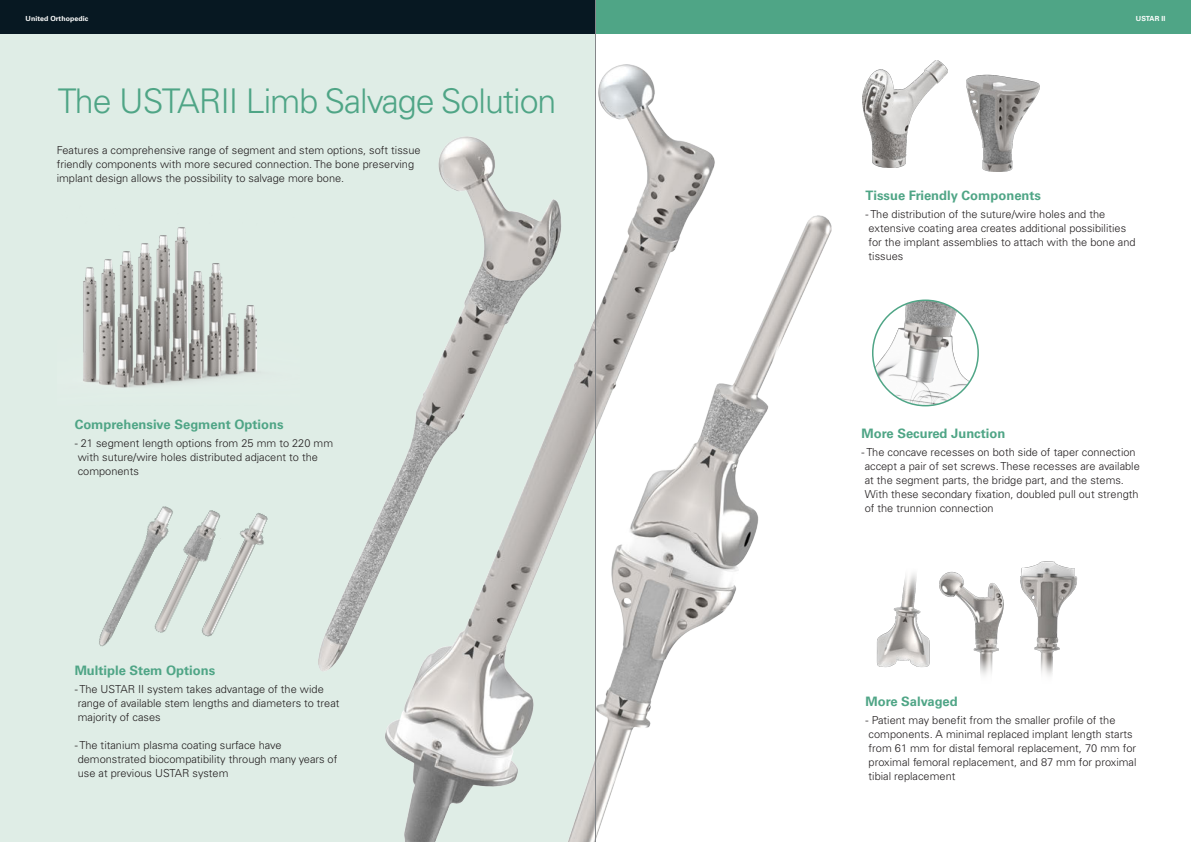
<style>
.page{position:relative;width:1191px;height:842px;background:#fff}
.page>*{position:absolute;margin:0;border:0;box-sizing:border-box;transform-origin:0 0}
.大標{font:300 34px "Univers LT Pro 45";letter-spacing:-.03em;color:#4fa586}
.小標{font:700 13px "Univers LT Pro 65";color:#4fa586}
.內文{font:300 11px/14px "Univers LT Pro 45";color:#231f20}
.t1{font:700 7px "Univers LT Pro 65";letter-spacing:.01em;color:#fff}
</style>
<div class="page">
<div style="left:0;top:0;width:595px;height:34px;background:#071822"></div>
<div style="left:595px;top:0;width:596px;height:34px;background:#4fa586"></div>
<img style="left:876px;top:561px;width:202px;height:115px">
<div style="left:0;top:34px;width:596px;height:808px;background:#dfede6"></div>
<img style="left:319px;top:64px;width:512px;height:778px">
<img style="left:83px;top:227px;width:174px;height:161px">
<img style="left:99px;top:553px;width:41px;height:94px">
<img style="left:140px;top:506px;width:44px;height:127px">
<img style="left:184px;top:510px;width:84px;height:127px">
<img style="left:872px;top:300px;width:106px;height:106px;border-radius:53px">
<div style="left:872px;top:299px;width:107px;height:107px;border:2px solid #4fa586;border-radius:50%"></div>
<img style="left:862px;top:60px;width:85px;height:108px">
<img style="left:966px;top:74px;width:73px;height:97px">
<hr style="left:595px;top:0;width:1px;height:842px;background:#848689">
<p class="t1" style="left:26px;top:14px;width:64px">United Orthopedic</p>
<p class="t1" style="left:1135px;top:14px;width:31px">USTAR II</p>
<p class="大標" style="left:58px;top:78px;width:500px">The USTARII Limb Salvage Solution</p>
<p class="內文" style="left:57px;top:143px;width:365px">Features a comprehensive range of segment and stem options, soft tissue friendly components with more secured connection. The bone preserving implant design allows the possibility to salvage more bone.</p>
<p class="小標" style="left:75px;top:415px;width:210px">Comprehensive Segment Options</p>
<p class="內文" style="left:75px;top:436px;width:260px">- 21 segment length options from 25 mm to 220 mm with suture/wire holes distributed adjacent to the components</p>
<p class="小標" style="left:75px;top:661px;width:142px">Multiple Stem Options</p>
<p class="內文" style="left:75px;top:682px;width:266px">- The USTAR II system takes advantage of the wide range of available stem lengths and diameters to treat majority of cases</p>
<p class="內文" style="left:75px;top:738px;width:264px">- The titanium plasma coating surface have demonstrated biocompatibility through many years of use at previous USTAR system</p>
<p class="小標" style="left:865px;top:186px;width:177px">Tissue Friendly Components</p>
<p class="內文" style="left:865px;top:206px;width:272px">- The distribution of the suture/wire holes and the extensive coating area creates additional possibilities for the implant assemblies to attach with the bone and tissues</p>
<p class="小標" style="left:861px;top:424px;width:145px">More Secured Junction</p>
<p class="內文" style="left:861px;top:445px;width:280px">- The concave recesses on both side of taper connection accept a pair of set screws. These recesses are available at the segment parts, the bridge part, and the stems.<br>With these secondary fixation, doubled pull out strength of the trunnion connection</p>
<p class="小標" style="left:865px;top:693px;width:94px">More Salvaged</p>
<p class="內文" style="left:865px;top:713px;width:272px">- Patient may benefit from the smaller profile of the components. A minimal replaced implant length starts from 61 mm for distal femoral replacement, 70 mm for proximal femoral replacement, and 87 mm for proximal tibial replacement</p>
</div>
